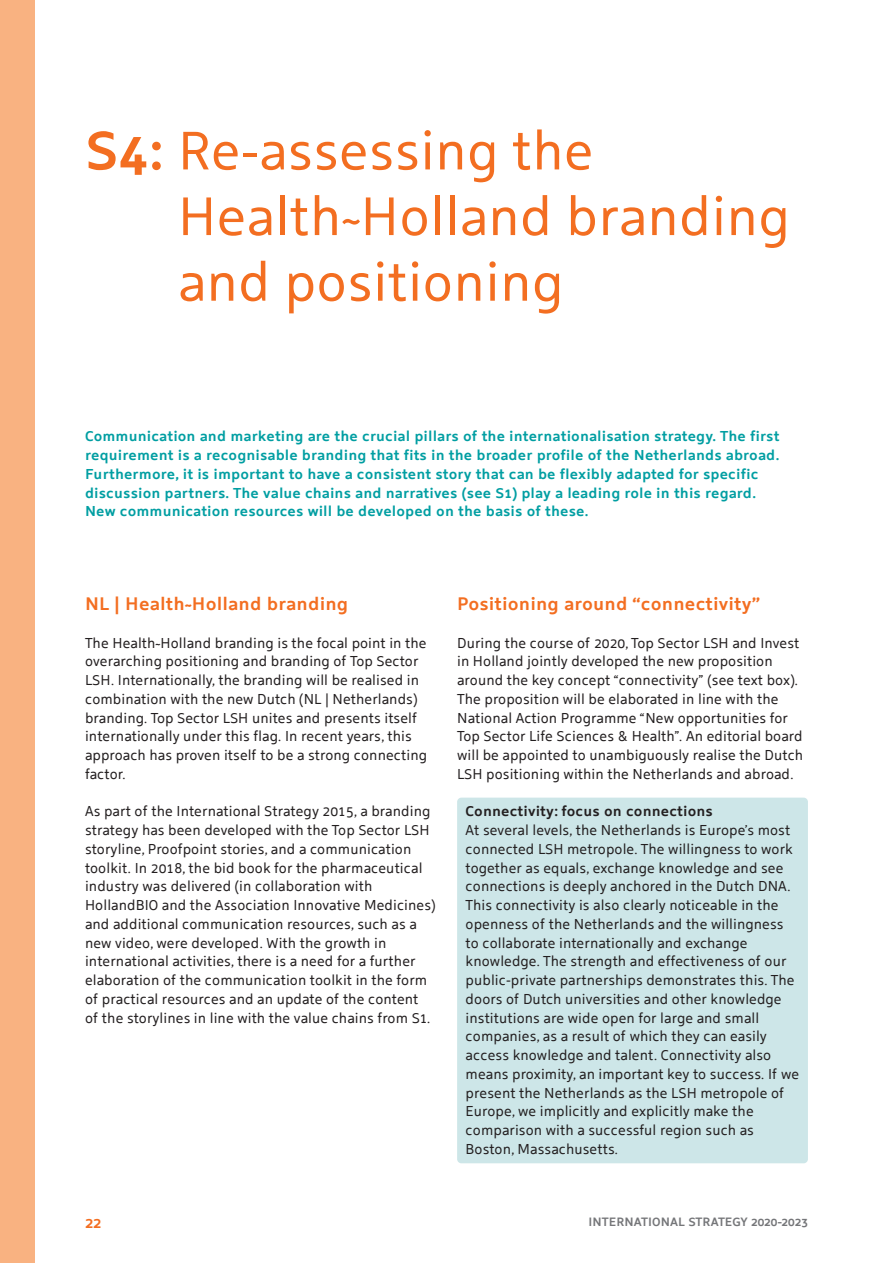
<style>
.page{position:relative;width:893px;height:1263px;background:#fff}
.page>*{position:absolute;margin:0;border:0;box-sizing:border-box;transform-origin:0 0}
.titel{font:54px/65.7px "Holland Sans";color:#f36e21}
.tussenkop{font:700 18px "Holland Sans";color:#f36e21}
.t1{font:700 15px "Holland Sans";color:#f36e21}
.brood{font:14.25px/18.8px "Holland Sans";color:#231f20}
.kadertekst{font:14.25px/18.8px "Holland Sans";color:#231f20}
.intro{font:700 14.25px/18.8px "Holland Sans";color:#009ea2}
.kadertekst-2{font:700 14.25px "Holland Sans";color:#231f20}
.t2{font:700 12px "Holland Sans";color:#757679}
.s1{font-weight:700}
</style>
<div class="page">
<div style="left:457px;top:798px;width:351px;height:365px;background:#cde6e8;border-radius:4px"></div>
<div style="left:0;top:0;width:34px;height:1263px;background:#f9b281"></div>
<p class="titel" style="left:178px;top:113px;width:614px;text-indent:-93px"><span class="s1">S4:</span> Re-assessing the<br>Health~Holland branding and positioning</p>
<p class="intro" style="left:85px;top:426px;width:696px">Communication and marketing are the crucial pillars of the internationalisation strategy. The first requirement is a recognisable branding that fits in the broader profile of the Netherlands abroad.<br>Furthermore, it is important to have a consistent story that can be flexibly adapted for specific discussion partners. The value chains and narratives (see S1) play a leading role in this regard.<br>New communication resources will be developed on the basis of these.</p>
<p class="tussenkop" style="left:85px;top:589px;width:265px">NL | Health~Holland branding</p>
<p class="brood" style="left:85px;top:632px;width:344px">The Health~Holland branding is the focal point in the overarching positioning and branding of Top Sector LSH. Internationally, the branding will be realised in combination with the new Dutch (NL | Netherlands) branding. Top Sector LSH unites and presents itself internationally under this flag. In recent years, this approach has proven itself to be a strong connecting factor.</p>
<p class="brood" style="left:85px;top:801px;width:352px">As part of the International Strategy 2015, a branding strategy has been developed with the Top Sector LSH storyline, Proofpoint stories, and a communication toolkit. In 2018, the bid book for the pharmaceutical industry was delivered (in collaboration with HollandBIO and the Association Innovative Medicines) and additional communication resources, such as a new video, were developed. With the growth in international activities, there is a need for a further elaboration of the communication toolkit in the form of practical resources and an update of the content<br>of the storylines in line with the value chains from S1.</p>
<p class="tussenkop" style="left:457px;top:589px;width:305px">Positioning around “connectivity”</p>
<p class="brood" style="left:457px;top:632px;width:348px">During the course of 2020, Top Sector LSH and Invest in Holland jointly developed the new proposition around the key concept “connectivity” (see text box).<br>The proposition will be elaborated in line with the National Action Programme “New opportunities for Top Sector Life Sciences &amp; Health”. An editorial board will be appointed to unambiguously realise the Dutch LSH positioning within the Netherlands and abroad.</p>
<p class="kadertekst-2" style="left:466px;top:800px;width:249px">Connectivity: focus on connections</p>
<p class="kadertekst" style="left:466px;top:819px;width:335px">At several levels, the Netherlands is Europe’s most connected LSH metropole. The willingness to work together as equals, exchange knowledge and see connections is deeply anchored in the Dutch DNA.<br>This connectivity is also clearly noticeable in the openness of the Netherlands and the willingness to collaborate internationally and exchange knowledge. The strength and effectiveness of our public-private partnerships demonstrates this. The doors of Dutch universities and other knowledge institutions are wide open for large and small companies, as a result of which they can easily access knowledge and talent. Connectivity also means proximity, an important key to success. If we present the Netherlands as the LSH metropole of Europe, we implicitly and explicitly make the comparison with a successful region such as Boston, Massachusetts.</p>
<p class="t1" style="left:85px;top:1210px;width:18px">22</p>
<p class="t2" style="left:588px;top:1212px;width:221px">INTERNATIONAL STRATEGY 2020-2023</p>
</div>
